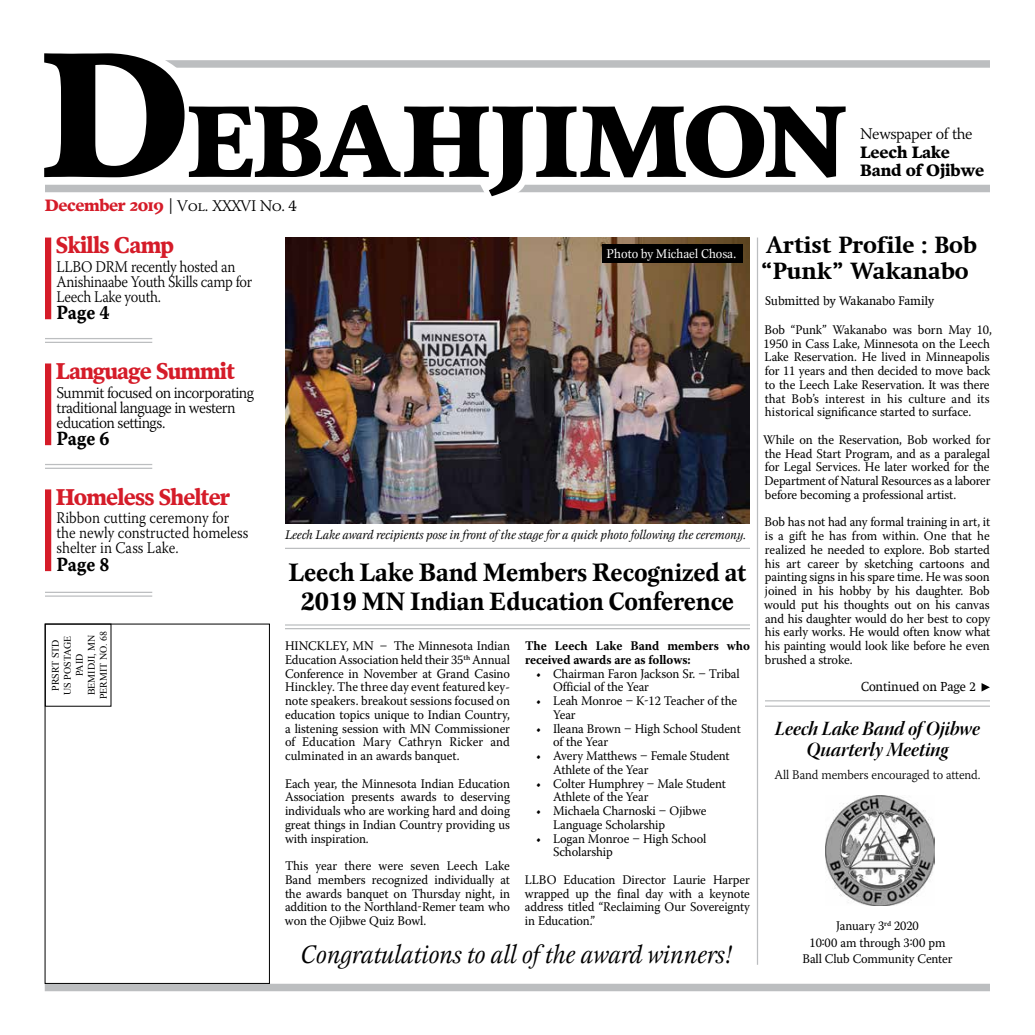
<style>
.page{position:relative;width:1035px;height:1035px;background:#fff}
.page>*{position:absolute;margin:0;border:0;box-sizing:border-box;transform-origin:0 0}
.t1{font:700 99.75px "Poynter Text";letter-spacing:-.02em;color:#000}
.t2{font:700 26.25px/28.8px "New Esprit ITC Pro";letter-spacing:-.01em;color:#000;text-align:center;scale:.95 1}
.t3{font:italic 26.25px "New Esprit ITC Pro";letter-spacing:-.01em;color:#000;scale:.95 1}
.t4{font:800 23.75px "Swift Com";letter-spacing:-.01em;color:#000;scale:.95 1}
.t5{font:700 22.5px "Poynter Text";letter-spacing:-.04em;color:#d51c29;scale:.95 1}
.t6{font:20px/21.2px "Warnock Pro Bold It Disp";letter-spacing:-.01em;color:#000;text-align:center;scale:.95 1}
.t7{font:20px "Warnock Pro Bold Capt";letter-spacing:-.01em;color:#000;scale:.9 1}
.t8{font:300 16.25px/15px "Warnock Pro";letter-spacing:-.02em;color:#000;scale:.95 1}
.t9{font:300 16.25px/15px "Warnock Pro";color:#000;scale:.9 1}
.t10{font:300 16.25px/15px "Warnock Pro";letter-spacing:-.02em;color:#000;scale:.9 1}
.t11{font:300 16.25px "Warnock Pro";letter-spacing:-.02em;color:#000}
.t12{font:700 16.25px/18.8px "Poynter Text";letter-spacing:-.015em;color:#000}
.t13{font:13.12px/13.8px "Warnock Pro";letter-spacing:-.01em;color:#000;scale:.95 1}
.t14{font:italic 13.12px "New Esprit ITC Pro";letter-spacing:-.01em;color:#000;scale:.95 1}
.t15{font:700 13.12px/13.8px "Warnock Pro";color:#000;scale:.95 1}
.t16{font:300 13.12px "Warnock Pro";letter-spacing:-.01em;color:#000;scale:.95 1}
.t17{font:13.12px "New Esprit ITC Pro";letter-spacing:-.01em;color:#fff;scale:.95 1}
.t18{font:13.12px "Swift Com";letter-spacing:-.01em;color:#000;scale:.95 1}
.t19{font:12.5px "Swift Com";letter-spacing:-.01em;color:#000;scale:.95 1}
.t20{font:10px/12px "Times New Roman";color:#000;text-align:center}
.s1{font-size:175px}
.s2{font-family:"Poynter Text";font-weight:700;color:#d51c29}
.s3{font-weight:400}
</style>
<div class="page">
<div style="left:45px;top:185px;width:945px;height:7px;background:#bcbec0"></div>
<div style="left:45px;top:984px;width:945px;height:7px;background:#bcbec0"></div>
<div style="left:45px;top:624px;width:225px;height:360px;border:1px solid #000"></div>
<div style="left:161px;top:60px;width:829px;height:8px;background:#bcbec0"></div>
<svg style="left:161px;top:60px;width:46px;height:8px"></svg>
<svg style="left:479px;top:184px;width:47px;height:9px"></svg>
<div style="left:45px;top:238px;width:6px;height:81px;background:#d51c29"></div>
<div style="left:45px;top:363px;width:6px;height:82px;background:#d51c29"></div>
<div style="left:45px;top:489px;width:6px;height:82px;background:#d51c29"></div>
<hr style="left:46px;top:595px;width:106px;height:2px;background:#bcbec0">
<hr style="left:46px;top:592px;width:106px;height:1px;background:#bcbec0">
<hr style="left:46px;top:468px;width:106px;height:1px;background:#bcbec0">
<hr style="left:46px;top:464px;width:106px;height:1px;background:#bcbec0">
<hr style="left:46px;top:342px;width:106px;height:1px;background:#bcbec0">
<hr style="left:46px;top:338px;width:106px;height:1px;background:#bcbec0">
<img style="left:285px;top:238px;width:465px;height:286px">
<hr style="left:766px;top:700px;width:223px;height:1px;background:#bcbec0">
<hr style="left:286px;top:628px;width:463px;height:1px;background:#bcbec0">
<hr style="left:286px;top:624px;width:463px;height:2px;background:#bcbec0">
<hr style="left:286px;top:548px;width:463px;height:1px;background:#bcbec0">
<hr style="left:766px;top:706px;width:223px;height:1px;background:#bcbec0">
<hr style="left:757px;top:238px;width:1px;height:726px;background:#bcbec0">
<svg style="left:982px;top:683px;width:8px;height:9px"></svg>
<div style="left:602px;top:244px;width:141px;height:18px;background:#000"></div>
<img style="left:825px;top:796px;width:110px;height:109px">
<h1 class="t1" style="left:40px;top:99px;width:809px"><span class="s1">D</span>EBAHJIMON</h1>
<p class="t11" style="left:45px;top:196px;width:254px"><span class="s2">December 2019</span> | Vol. XXXVI No. <span class="s3">4</span></p>
<p class="t11" style="left:860px;top:124px;width:114px">Newspaper of the</p>
<p class="t12" style="left:860px;top:144px;width:125px">Leech Lake<br>Band of Ojibwe</p>
<h3 class="t5" style="left:56px;top:236px;width:126px">Skills Camp</h3>
<p class="t10" style="left:57px;top:259px;width:219px">LLBO DRM recently hosted an<br>Anishinaabe Youth Skills camp for<br>Leech Lake youth.</p>
<h3 class="t7" style="left:57px;top:301px;width:60px">Page 4</h3>
<h3 class="t5" style="left:56px;top:362px;width:190px">Language Summit</h3>
<p class="t8" style="left:57px;top:384px;width:210px">Summit focused on incorporating traditional language in western education settings.</p>
<h3 class="t7" style="left:57px;top:426px;width:60px">Page 6</h3>
<h3 class="t5" style="left:56px;top:488px;width:185px">Homeless Shelter</h3>
<p class="t9" style="left:57px;top:510px;width:215px">Ribbon cutting ceremony for the newly constructed homeless shelter in Cass Lake.</p>
<h3 class="t7" style="left:57px;top:552px;width:60px">Page 8</h3>
<p class="t20" style="left:49px;top:699px;width:70px;rotate:-90deg">PRSRT STD<br>US POSTAGE<br>PAID<br>BEMIDJI, MN<br>PERMIT NO. 68</p>
<p class="t17" style="left:607px;top:245px;width:138px">Photo by Michael Chosa.</p>
<p class="t14" style="left:285px;top:526px;width:486px">Leech Lake award recipients pose in front of the stage for a quick photo following the ceremony.</p>
<h2 class="t2" style="left:288px;top:558px;width:484px">Leech Lake Band Members Recognized at<br>2019 MN Indian Education Conference</h2>
<p class="t13" style="left:285px;top:639px;width:238px;text-align:justify">HINCKLEY, MN – The Minnesota Indian Education Association held their 35th Annual Conference in November at Grand Casino Hinckley. The three day event featured key&shy;note speakers. breakout sessions focused on education topics unique to Indian Country, a listening session with MN Commissioner of Education Mary Cathryn Ricker and culminated in an awards banquet.</p>
<p class="t13" style="left:285px;top:776px;width:238px;text-align:justify">Each year, the Minnesota Indian Education Association presents awards to deserving individuals who are working hard and doing great things in Indian Country providing us with inspiration.</p>
<p class="t13" style="left:285px;top:859px;width:238px;text-align:justify">This year there were seven Leech Lake Band members recognized individually at the awards banquet on Thursday night, in addition to the Northland-Remer team who won the Ojibwe Quiz Bowl.</p>
<p class="t15" style="left:525px;top:639px;width:238px">The Leech Lake Band members who received awards are as follows:</p>
<p class="t13" style="left:553px;top:666px;width:198px;text-indent:-17px">• Chairman Faron Jackson Sr. – Tribal<br>Official of the Year</p>
<p class="t13" style="left:553px;top:694px;width:195px;text-indent:-17px">• Leah Monroe – K-12 Teacher of the<br>Year</p>
<p class="t13" style="left:553px;top:721px;width:198px;text-indent:-17px">• Ileana Brown – High School Student of the Year</p>
<p class="t13" style="left:553px;top:749px;width:186px;text-indent:-17px">• Avery Matthews – Female Student<br>Athlete of the Year</p>
<p class="t13" style="left:553px;top:776px;width:182px;text-indent:-17px">• Colter Humphrey – Male Student<br>Athlete of the Year</p>
<p class="t13" style="left:553px;top:804px;width:163px;text-indent:-17px">• Michaela Charnoski – Ojibwe<br>Language Scholarship</p>
<p class="t13" style="left:553px;top:831px;width:163px;text-indent:-17px">• Logan Monroe – High School<br>Scholarship</p>
<p class="t13" style="left:525px;top:872px;width:238px;text-align:justify">LLBO Education Director Laurie Harper wrapped up the final day with a keynote address titled “Reclaiming Our Sovereignty in Education.”</p>
<h2 class="t3" style="left:301px;top:938px;width:455px">Congratulations to all of the award winners!</h2>
<h3 class="t4" style="left:766px;top:230px;width:223px">Artist Profile : Bob</h3>
<h3 class="t4" style="left:761px;top:256px;width:220px">“Punk” Wakanabo</h3>
<p class="t19" style="left:765px;top:293px;width:180px">Submitted by Wakanabo Family</p>
<p class="t13" style="left:763px;top:322px;width:242px">Bob “Punk” Wakanabo was born May 10, 1950 in Cass Lake, Minnesota on the Leech Lake Reservation. He lived in Minneapolis for 11 years and then decided to move back to the Leech Lake Reservation. It was there that Bob’s interest in his culture and its historical significance started to surface.</p>
<p class="t13" style="left:763px;top:432px;width:241px;text-align:justify">While on the Reservation, Bob worked for the Head Start Program, and as a paralegal for Legal Services. He later worked for the Department of Natural Resources as a laborer before becoming a professional artist.</p>
<p class="t13" style="left:764px;top:515px;width:239px;text-align:justify">Bob has not had any formal training in art, it is a gift he has from within. One that he realized he needed to explore. Bob started his art career by sketching cartoons and painting signs in his spare time. He was soon joined in his hobby by his daughter. Bob would put his thoughts out on his canvas and his daughter would do her best to copy his early works. He would often know what his painting would look like before he even brushed a stroke.</p>
<p class="t18" style="left:861px;top:679px;width:123px">Continued on Page 2</p>
<h3 class="t6" style="left:775px;top:717px;width:217px">Leech Lake Band of Ojibwe<br>Quarterly Meeting</h3>
<p class="t16" style="left:775px;top:767px;width:218px">All Band members encouraged to attend.</p>
<p class="t13" style="left:802px;top:918px;width:159px;line-height:16.2px;text-align:center">January 3rd 2020<br>10:00 am through 3:00 pm<br>Ball Club Community Center</p>
</div>
